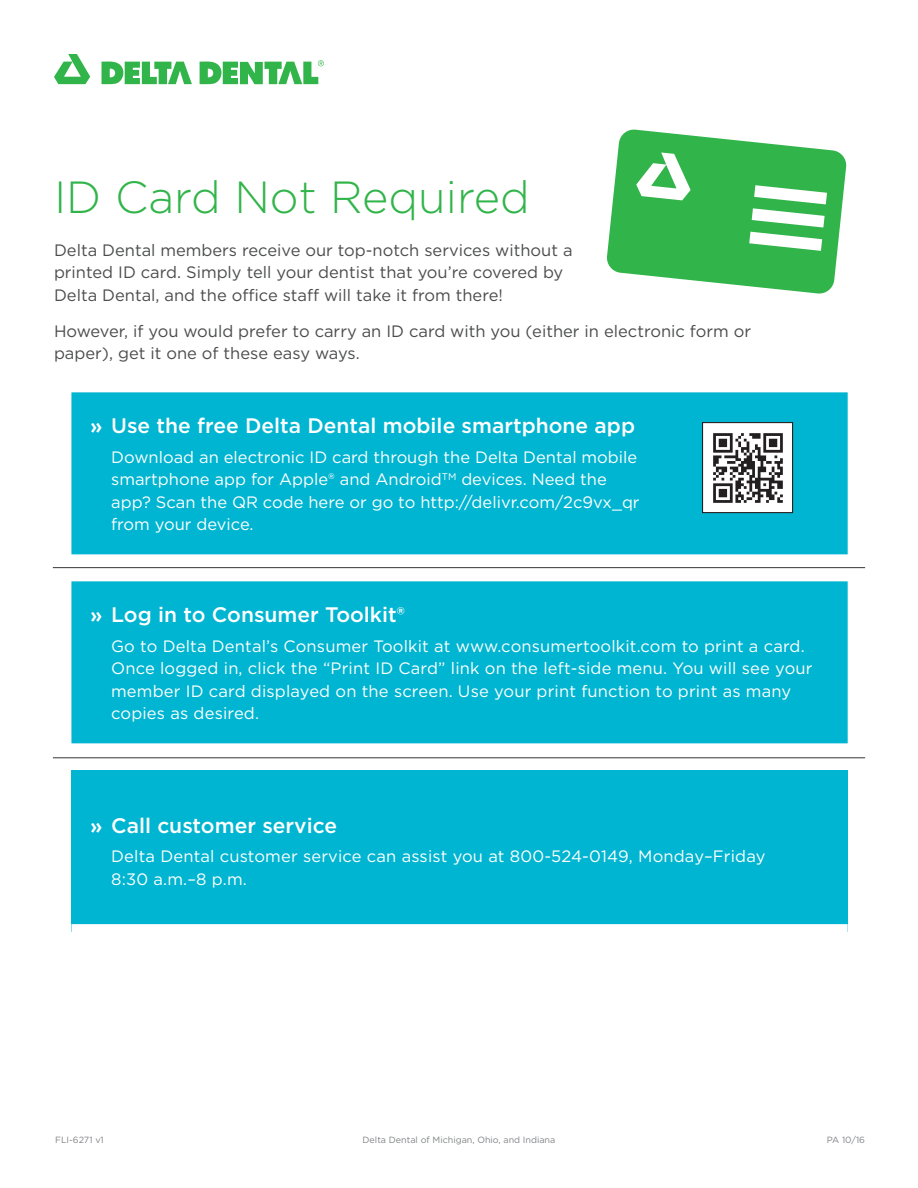
<style>
.page{position:relative;width:918px;height:1188px;background:#fff}
.page>*{position:absolute;margin:0;border:0;box-sizing:border-box;transform-origin:0 0}
.t1{font:300 45px "Gotham";color:#31b44a}
.t2{font:500 21px "Gotham";color:#fff}
.t3{font:16.5px/22.5px "Gotham";letter-spacing:.01em;color:#fff}
.t4{font:16.5px/22.5px "Gotham";color:#4b4c4d}
.t5{font:9px "Gotham";color:#808285}
.s1{font-family:"Meta Bold LF";font-weight:400}
</style>
<div class="page">
<svg style="left:71px;top:392px;width:777px;height:351px;fill:#00b5d1"></svg>
<div style="left:71px;top:770px;width:777px;height:162px;background:#00b5d1"></div>
<div style="left:71px;top:924px;width:777px;height:17px;background:#fff"></div>
<img style="left:704px;top:424px;width:87px;height:87px">
<div style="left:702px;top:422px;width:91px;height:91px;border:1px solid #231f20"></div>
<svg style="left:54px;top:54px;width:36px;height:30px"></svg>
<svg style="left:102px;top:62px;width:90px;height:22px"></svg>
<svg style="left:200px;top:60px;width:124px;height:24px"></svg>
<svg style="left:607px;top:129px;width:240px;height:165px"></svg>
<hr style="left:53px;top:567px;width:812px;height:1px;background:#4b4c4d">
<hr style="left:53px;top:757px;width:812px;height:1px;background:#4b4c4d">
<p class="t1" style="left:54px;top:169px;width:477px">ID Card Not Required</p>
<p class="t4" style="left:54px;top:238px;width:520px">Delta Dental members receive our top-notch services without a printed ID card. Simply tell your dentist that you’re covered by<br>Delta Dental, and the office staff will take it from there!</p>
<p class="t4" style="left:54px;top:319px;width:699px">However, if you would prefer to carry an ID card with you (either in electronic form or paper), get it one of these easy ways.</p>
<p class="t2" style="left:91px;top:412px;width:546px"><span class="s1">»</span> Use the free Delta Dental mobile smartphone app</p>
<p class="t3" style="left:111px;top:445px;width:530px">Download an electronic ID card through the Delta Dental mobile smartphone app for Apple® and Android<sup>TM</sup> devices. Need the app? Scan the QR code here or go to http://delivr.com/2c9vx_qr from your device.</p>
<p class="t2" style="left:91px;top:601px;width:315px"><span class="s1">»</span> Log in to Consumer Toolkit®</p>
<p class="t3" style="left:111px;top:634px;width:703px">Go to Delta Dental’s Consumer Toolkit at www.consumertoolkit.com to print a card.<br>Once logged in, click the “Print ID Card” link on the left-side menu. You will see your member ID card displayed on the screen. Use your print function to print as many copies as desired.</p>
<p class="t2" style="left:91px;top:812px;width:248px"><span class="s1">»</span> Call customer service</p>
<p class="t3" style="left:111px;top:845px;width:656px">Delta Dental customer service can assist you at 800-524-0149, Monday–Friday<br>8:30 a.m.–8 p.m.</p>
<p class="t5" style="left:55px;top:1134px;width:50px">FLI-6271 v1</p>
<p class="t5" style="left:363px;top:1134px;width:194px">Delta Dental of Michigan, Ohio, and Indiana</p>
<p class="t5" style="left:827px;top:1134px;width:40px">PA 10/16</p>
</div>
